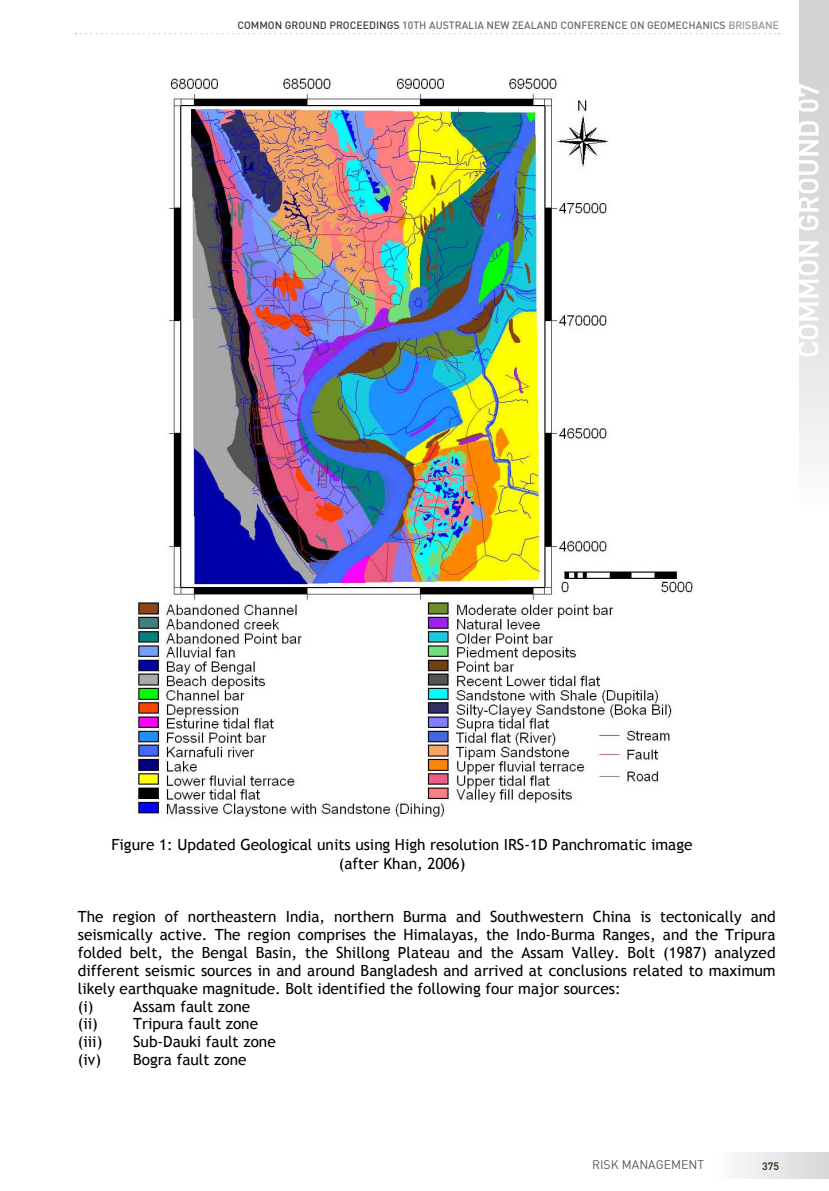
<style>
.page{position:relative;width:829px;height:1191px;background:#fff}
.page>*{position:absolute;margin:0;border:0;box-sizing:border-box;transform-origin:0 0}
.t1{font:500 28px "DIN";color:#fff}
.t2{font:15.4px/17.8px "Trebuchet MS";color:#000}
.t3{font:12.25px "DIN";color:#57585a}
.t4{font:500 10.5px "DIN";color:#6d6e71}
.t5{font:500 10.5px "DIN";color:#251a05}
.s1{color:#3e3e3f}
.s2{color:#939598}
</style>
<div class="page">
<div style="left:799px;top:0;width:29px;height:516px;background:linear-gradient(to bottom,#caccce,#f7f7f8)"></div>
<svg style="left:75px;top:33px;width:704px;height:2px"></svg>
<div style="left:712px;top:1152px;width:116px;height:26px;background:linear-gradient(to right,#fefeff,#d6d7da)"></div>
<img style="left:133px;top:77px;width:560px;height:741px">
<p class="t4" style="left:237px;top:19px;width:543px"><span class="s1">COMMON GROUND PROCEEDINGS</span> 10TH AUSTRALIA NEW ZEALAND CONFERENCE ON GEOMECHANICS <span class="s2">BRISBANE</span></p>
<h1 class="t1" style="left:792px;top:358px;width:277px;rotate:-90deg">COMMON GROUND 07</h1>
<p class="t2" style="left:111px;top:836px;width:582px;line-height:19.1px;text-align:center">Figure 1: Updated Geological units using High resolution IRS-1D Panchromatic image (after Khan, 2006)</p>
<p class="t2" style="left:78px;top:909px;width:699px">The region of northeastern India, northern Burma and Southwestern China is tectonically and seismically active. The region comprises the Himalayas, the Indo-Burma Ranges, and the Tripura folded belt, the Bengal Basin, the Shillong Plateau and the Assam Valley. Bolt (1987) analyzed different seismic sources in and around Bangladesh and arrived at conclusions related to maximum likely earthquake magnitude. Bolt identified the following four major sources:<br>(i)</p>
<p class="t2" style="left:78px;top:998px;width:182px;text-indent:55px">Assam fault zone (ii) Tripura fault zone (iii)</p>
<p class="t2" style="left:78px;top:1034px;width:199px;text-indent:55px">Sub-Dauki fault zone (iv) Bogra fault zone</p>
<p class="t3" style="left:592px;top:1157px;width:113px">RISK MANAGEMENT</p>
<p class="t5" style="left:762px;top:1159px;width:18px">375</p>
</div>
